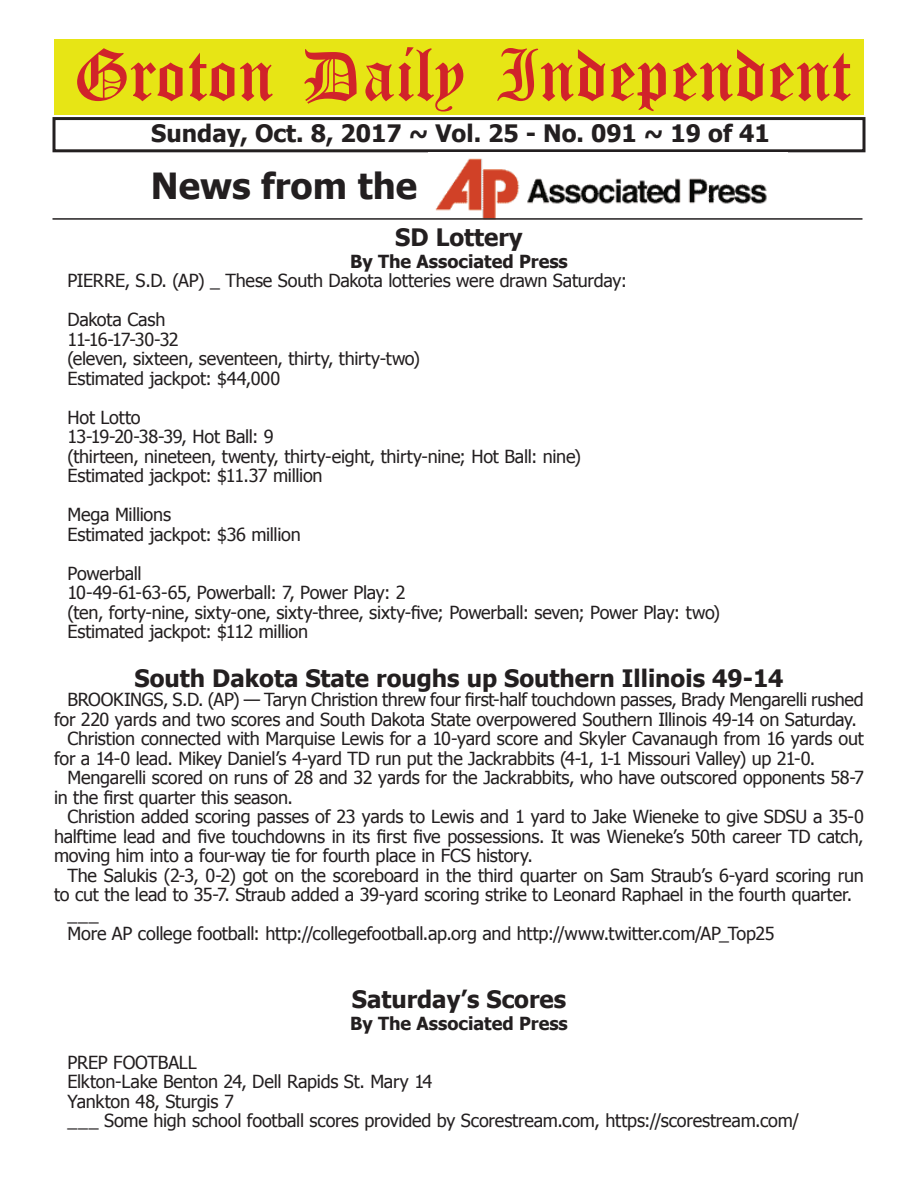
<style>
.page{position:relative;width:918px;height:1188px;background:#fff}
.page>*{position:absolute;margin:0;border:0;box-sizing:border-box;transform-origin:0 0}
.t1{font:54px "Old English Five";color:#d1232a}
.t2{font:700 36px "Tahoma";color:#231f20}
.t3{font:700 24px "Tahoma";color:#231f20}
.t4{font:18px/19.5px "Tahoma";letter-spacing:-.015em;color:#231f20}
.t5{font:700 18px "Tahoma";color:#231f20}
</style>
<div class="page">
<div style="left:52px;top:117px;width:814px;height:35px;border:3px solid #231f20"></div>
<div style="left:54px;top:40px;width:810px;height:75px;background:#e7e515"></div>
<img style="left:435px;top:158px;width:332px;height:60px">
<hr style="left:52px;top:218px;width:810px;height:2px;background:#231f20">
<h1 class="t1" style="left:73px;top:50px;width:779px">Groton Daily Independent</h1>
<h3 class="t3" style="left:151px;top:116px;width:620px">Sunday, Oct. 8, 2017 ~ Vol. 25 - No. 091 ~ 19 of 41</h3>
<h2 class="t2" style="left:151px;top:161px;width:268px">News from the</h2>
<h3 class="t3" style="left:395px;top:221px;width:129px">SD Lottery</h3>
<p class="t5" style="left:350px;top:249px;width:219px">By The Associated Press</p>
<p class="t4" style="left:67px;top:260px;width:561px;line-height:39px">PIERRE, S.D. (AP) _ These South Dakota lotteries were drawn Saturday:<br>Dakota Cash</p>
<p class="t4" style="left:67px;top:329px;width:354px">11-16-17-30-32<br>(eleven, sixteen, seventeen, thirty, thirty-two)<br>Estimated jackpot: $44,000</p>
<p class="t4" style="left:67px;top:407px;width:515px">Hot Lotto<br>13-19-20-38-39, Hot Ball: 9<br>(thirteen, nineteen, twenty, thirty-eight, thirty-nine; Hot Ball: nine)<br>Estimated jackpot: $11.37 million</p>
<p class="t4" style="left:67px;top:504px;width:235px">Mega Millions<br>Estimated jackpot: $36 million</p>
<p class="t4" style="left:67px;top:563px;width:654px">Powerball<br>10-49-61-63-65, Powerball: 7, Power Play: 2<br>(ten, forty-nine, sixty-one, sixty-three, sixty-five; Powerball: seven; Power Play: two)<br>Estimated jackpot: $112 million</p>
<h3 class="t3" style="left:134px;top:661px;width:651px">South Dakota State roughs up Southern Illinois 49-14</h3>
<p class="t4" style="left:68px;top:689px;width:798px">BROOKINGS, S.D. (AP) — Taryn Christion threw four first-half touchdown passes, Brady Mengarelli rushed</p>
<p class="t4" style="left:54px;top:709px;width:805px">for 220 yards and two scores and South Dakota State overpowered Southern Illinois 49-14 on Saturday.</p>
<p class="t4" style="left:68px;top:728px;width:798px">Christion connected with Marquise Lewis for a 10-yard score and Skyler Cavanaugh from 16 yards out</p>
<p class="t4" style="left:54px;top:748px;width:763px">for a 14-0 lead. Mikey Daniel’s 4-yard TD run put the Jackrabbits (4-1, 1-1 Missouri Valley) up 21-0.</p>
<p class="t4" style="left:68px;top:767px;width:798px">Mengarelli scored on runs of 28 and 32 yards for the Jackrabbits, who have outscored opponents 58-7</p>
<p class="t4" style="left:54px;top:786px;width:241px">in the first quarter this season.</p>
<p class="t4" style="left:68px;top:806px;width:798px">Christion added scoring passes of 23 yards to Lewis and 1 yard to Jake Wieneke to give SDSU a 35-0</p>
<p class="t4" style="left:54px;top:825px;width:811px">halftime lead and five touchdowns in its first five possessions. It was Wieneke’s 50th career TD catch,</p>
<p class="t4" style="left:54px;top:845px;width:480px">moving him into a four-way tie for fourth place in FCS history.</p>
<p class="t4" style="left:68px;top:864px;width:798px">The Salukis (2-3, 0-2) got on the scoreboard in the third quarter on Sam Straub’s 6-yard scoring run</p>
<p class="t4" style="left:54px;top:884px;width:800px">to cut the lead to 35-7. Straub added a 39-yard scoring strike to Leonard Raphael in the fourth quarter.</p>
<p class="t4" style="left:68px;top:903px;width:33px">___</p>
<p class="t4" style="left:68px;top:923px;width:709px">More AP college football: http://collegefootball.ap.org and http://www.twitter.com/AP_Top25</p>
<h3 class="t3" style="left:352px;top:982px;width:216px">Saturday’s Scores</h3>
<p class="t5" style="left:350px;top:1010px;width:219px">By The Associated Press</p>
<p class="t4" style="left:67px;top:1051px;width:733px">PREP FOOTBALL<br>Elkton-Lake Benton 24, Dell Rapids St. Mary 14<br>Yankton 48, Sturgis 7<br>___ Some high school football scores provided by Scorestream.com, https://scorestream.com/</p>
</div>
